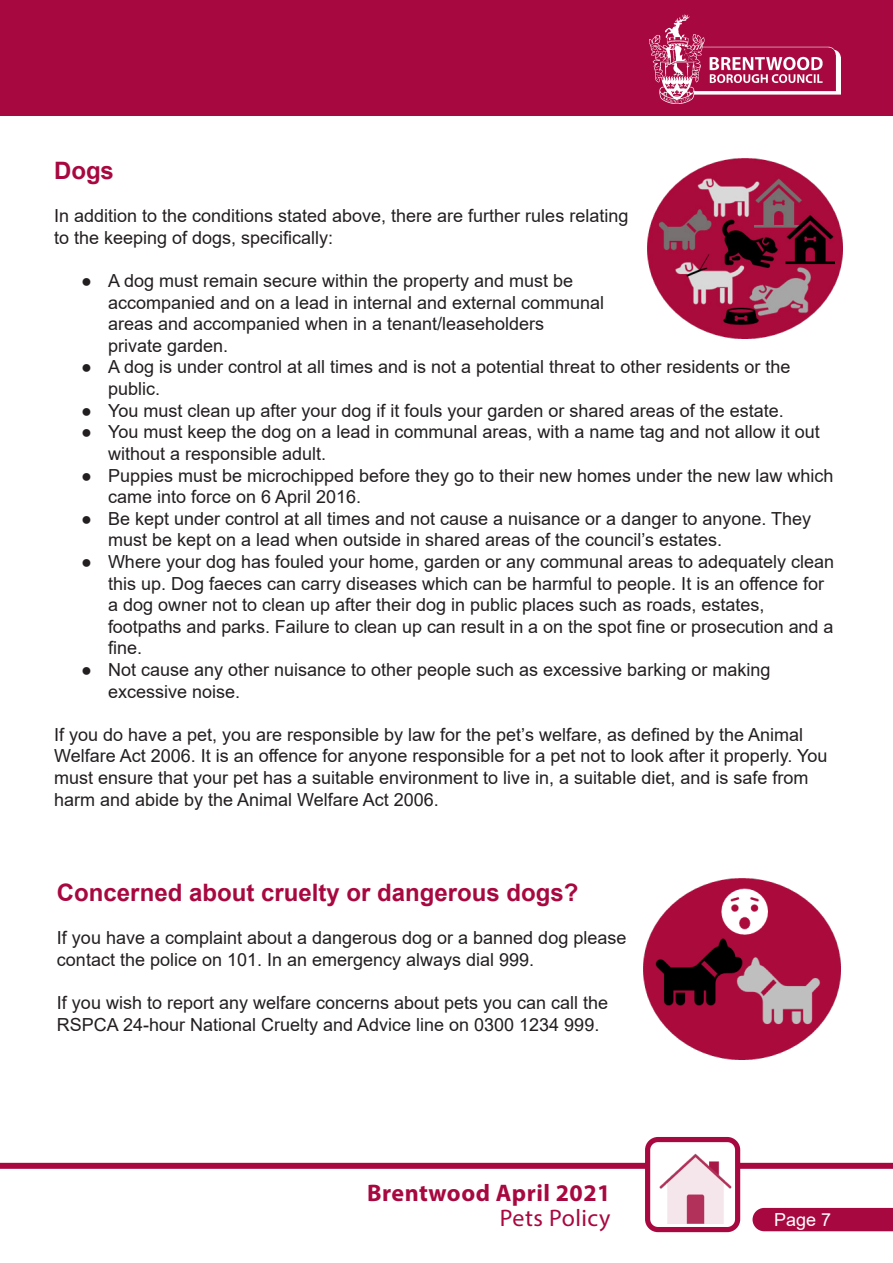
<style>
.page{position:relative;width:893px;height:1263px;background:#fff}
.page>*{position:absolute;margin:0;border:0;box-sizing:border-box;transform-origin:0 0}
.t1{font:700 24px "Arial";color:#a80840}
.t2{font:700 24px "Myriad Pro";letter-spacing:.02em;color:#a80840}
.t3{font:24px "Myriad Pro";letter-spacing:.02em;color:#a80840}
.t4{font:18px/21.6px "Arial";color:#231f20}
.t5{font:18px "Arial";color:#fff}
</style>
<div class="page">
<div style="left:1px;top:0;width:892px;height:115px;background:#a80840"></div>
<img style="left:650px;top:15px;width:190px;height:88px">
<div style="left:0;top:1163px;width:893px;height:6px;background:#a80840"></div>
<div style="left:752px;top:1208px;width:141px;height:23px;background:#a80840"></div>
<div style="left:648px;top:1139px;width:90px;height:90px;background:#fff;border-radius:10px"></div>
<img style="left:659px;top:1153px;width:75px;height:73px">
<div style="left:645px;top:1137px;width:95px;height:95px;border:5px solid #a80840;border-radius:10px"></div>
<img style="left:647px;top:158px;width:195px;height:180px">
<img style="left:644px;top:878px;width:196px;height:181px">
<p class="t1" style="left:54px;top:154px;width:61px">Dogs</p>
<p class="t4" style="left:54px;top:205px;width:576px">In addition to the conditions stated above, there are further rules relating to the keeping of dogs, specifically:</p>
<p class="t4" style="left:108px;top:270px;width:498px;text-indent:-27px">● A dog must remain secure within the property and must be accompanied and on a lead in internal and external communal areas and accompanied when in a tenant/leaseholders<br>private garden.</p>
<p class="t4" style="left:108px;top:356px;width:684px;text-indent:-27px">● A dog is under control at all times and is not a potential threat to other residents or the public.</p>
<p class="t4" style="left:81px;top:399px;width:704px">● You must clean up after your dog if it fouls your garden or shared areas of the estate.</p>
<p class="t4" style="left:108px;top:421px;width:713px;text-indent:-27px">● You must keep the dog on a lead in communal areas, with a name tag and not allow it out without a responsible adult.</p>
<p class="t4" style="left:108px;top:464px;width:727px;text-indent:-27px">● Puppies must be microchipped before they go to their new homes under the new law which came into force on 6 April 2016.</p>
<p class="t4" style="left:108px;top:507px;width:705px;text-indent:-27px">● Be kept under control at all times and not cause a nuisance or a danger to anyone. They must be kept on a lead when outside in shared areas of the council’s estates.</p>
<p class="t4" style="left:108px;top:551px;width:728px;text-indent:-27px">● Where your dog has fouled your home, garden or any communal areas to adequately clean this up. Dog faeces can carry diseases which can be harmful to people. It is an offence for a dog owner not to clean up after their dog in public places such as roads, estates, footpaths and parks. Failure to clean up can result in a on the spot fine or prosecution and a fine.</p>
<p class="t4" style="left:108px;top:659px;width:664px;text-indent:-27px">● Not cause any other nuisance to other people such as excessive barking or making excessive noise.</p>
<p class="t4" style="left:54px;top:723px;width:775px">If you do have a pet, you are responsible by law for the pet’s welfare, as defined by the Animal Welfare Act 2006. It is an offence for anyone responsible for a pet not to look after it properly. You must ensure that your pet has a suitable environment to live in, a suitable diet, and is safe from harm and abide by the Animal Welfare Act 2006.</p>
<p class="t1" style="left:57px;top:875px;width:523px">Concerned about cruelty or dangerous dogs?</p>
<p class="t4" style="left:57px;top:927px;width:571px">If you have a complaint about a dangerous dog or a banned dog please contact the police on 101. In an emergency always dial 999.</p>
<p class="t4" style="left:57px;top:992px;width:553px">If you wish to report any welfare concerns about pets you can call the<br>RSPCA 24-hour National Cruelty and Advice line on 0300 1234 999.</p>
<p class="t2" style="left:367px;top:1177px;width:245px">Brentwood April 2021</p>
<p class="t3" style="left:500px;top:1203px;width:112px">Pets Policy</p>
<p class="t5" style="left:774px;top:1207px;width:59px">Page 7</p>
</div>
